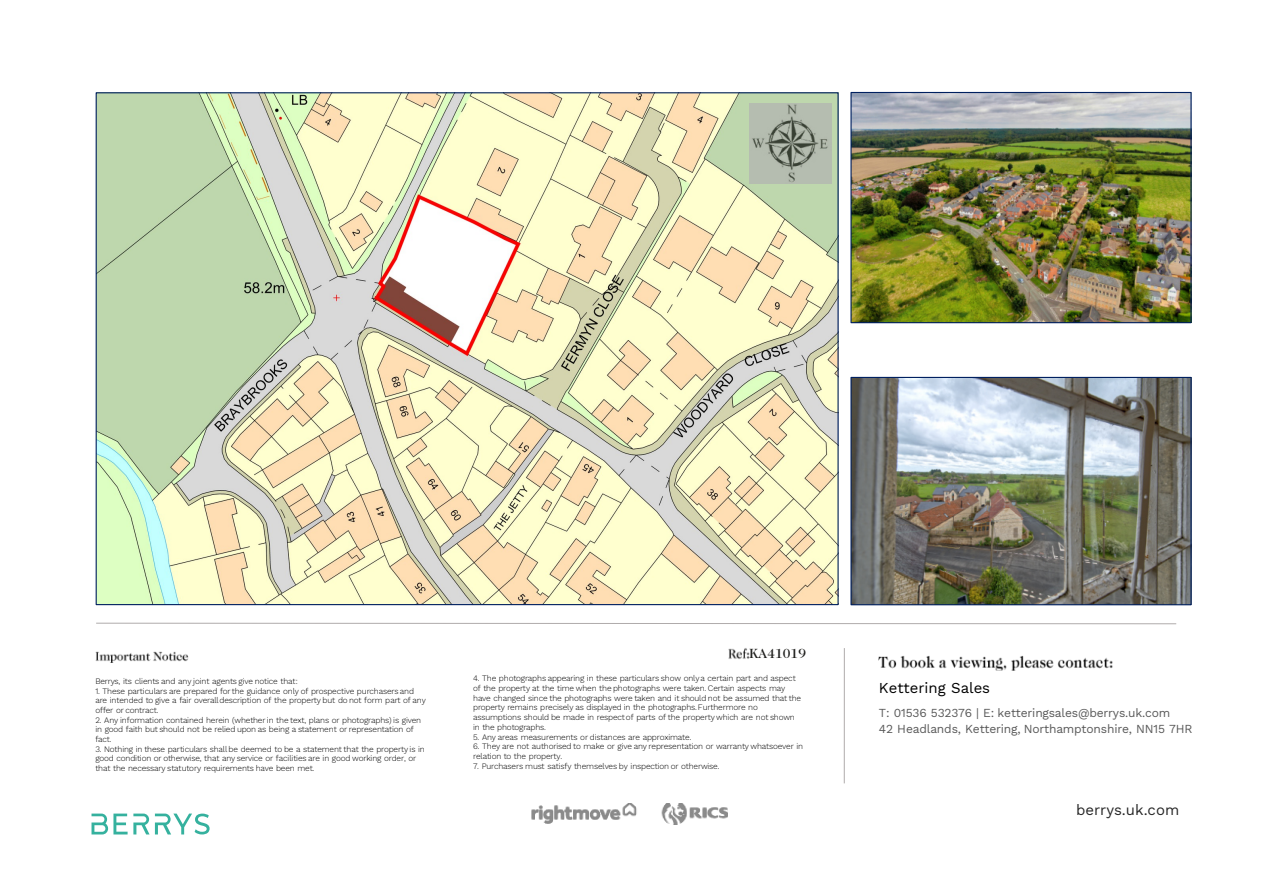
<style>
.page{position:relative;width:1263px;height:893px;background:#fff}
.page>*{position:absolute;margin:0;border:0;box-sizing:border-box;transform-origin:0 0}
.t1{font:15px "Work Sans";color:#000}
.t2{font:15px "Work Sans";color:#262626}
.t3{font:500 13.5px "Caslon 224 Std";color:#1d1d1b}
.t4{font:12px/16.2px "Work Sans";letter-spacing:-.015em;color:#595959}
.t5{font:300 8.25px/9.8px "Work Sans";letter-spacing:-.02em;color:#000}
</style>
<div class="page">
<svg style="left:96px;top:622px;width:1081px;height:3px"></svg>
<hr style="left:844px;top:648px;width:1px;height:135px;background:#afabab">
<img style="left:879px;top:655px;width:234px;height:15px">
<img style="left:95px;top:651px;width:94px;height:12px">
<img style="left:728px;top:648px;width:22px;height:11px">
<img style="left:531px;top:803px;width:196px;height:22px">
<svg style="left:92px;top:814px;width:118px;height:20px"></svg>
<img style="left:852px;top:379px;width:338px;height:224px">
<img style="left:852px;top:94px;width:338px;height:227px">
<img style="left:98px;top:94px;width:739px;height:509px">
<img style="left:749px;top:103px;width:82px;height:81px">
<div style="left:850px;top:377px;width:342px;height:228px;border:1px solid #002060"></div>
<div style="left:850px;top:92px;width:342px;height:231px;border:1px solid #002060"></div>
<p class="t5" style="left:95px;top:676px;width:204px">Berrys, its clients and any joint agents give notice that:</p>
<p class="t5" style="left:95px;top:686px;width:332px">1. These particulars are prepared for the guidance only of prospective purchasers and are intended to give a fair overalldescription of the property but do not form part of any offer or contract.</p>
<p class="t5" style="left:95px;top:715px;width:327px">2. Any information contained herein (whether in the text, plans or photographs) is given in good faith but should not be relied upon as being a statement or representation of fact.</p>
<p class="t5" style="left:95px;top:744px;width:331px">3. Nothing in these particulars shall be deemed to be a statement that the property is in good condition or otherwise, that any service or facilities are in good working order, or that the necessary statutory requirements have been met.</p>
<h2 class="t3" style="left:749px;top:648px;width:58px">KA41019</h2>
<p class="t5" style="left:473px;top:674px;width:329px">4. The photographs appearing in these particulars show onlya certain part and aspect of the property at the time when the photographs were taken. Certain aspects may have changed since the photographs were taken and it should not be assumed that the property remains precisely as displayed in the photographs.Furthermore no assumptions should be made in respectof parts of the property which are not shown in the photographs.</p>
<p class="t5" style="left:473px;top:732px;width:220px">5. Any areas measurements or distances are approximate.</p>
<p class="t5" style="left:473px;top:741px;width:332px">6. They are not authorised to make or give any representation or warranty whatsoever in relation to the property.</p>
<p class="t5" style="left:473px;top:761px;width:248px">7. Purchasers must satisfy themselves by inspection or otherwise.</p>
<h1 class="t1" style="left:879px;top:679px;width:113px">Kettering Sales</h1>
<h3 class="t4" style="left:879px;top:704px;width:315px">T: 01536 532376 | E: ketteringsales@berrys.uk.com<br>42 Headlands, Kettering, Northamptonshire, NN15 7HR</h3>
<h1 class="t2" style="left:1076px;top:801px;width:105px">berrys.uk.com</h1>
</div>
